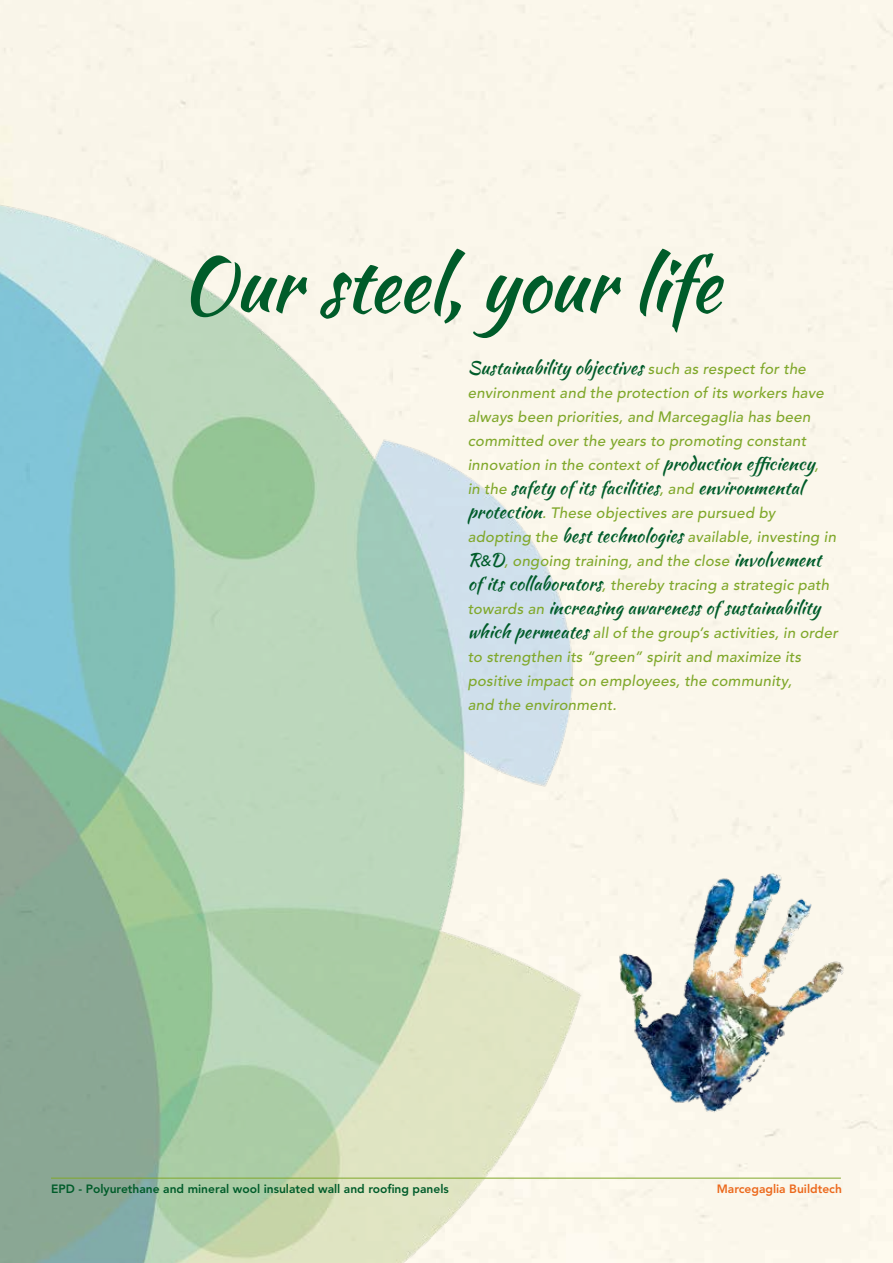
<style>
.page{position:relative;width:893px;height:1263px;background:#fff}
.page>*{position:absolute;margin:0;border:0;box-sizing:border-box;transform-origin:0 0}
.t1{font:75px "Kaushan Script";letter-spacing:-.01em;color:#005c2a}
.t2{font:18px "Kaushan Script";letter-spacing:.005em;color:#005c2a}
.t3{font:italic 500 15px/24px "Avenir LT Std";letter-spacing:.015em;color:#80a82b}
.t4{font:800 12px "Avenir LT Std";color:#005c2a}
.t5{font:800 12px "Avenir LT Std";color:#ec691c}
.s1{font-family:"Avenir LT Std";font-weight:500;font-style:italic;font-size:15px;color:#80a82b}
.s2{font-family:"Kaushan Script";font-weight:400;font-style:normal;font-size:18px;color:#005c2a}
.s3{color:#005c2a}
</style>
<div class="page">
<img style="left:0;top:0;width:725px;height:1263px">
<img style="left:604px;top:859px;width:260px;height:260px">
<hr style="left:51px;top:1178px;width:790px;height:1px;background:#80a82b">
<h1 class="t1" style="left:181px;top:230px;width:541px">Our steel, your life</h1>
<p class="t2" style="left:468px;top:354px;width:340px">Sustainability objectives <span class="s1">such as respect for the</span></p>
<p class="t3" style="left:468px;top:381px;width:357px">environment and the protection of its workers have always been priorities, and Marcegaglia has been committed over the years to promoting constant innovation in the context of <span class="s2">production efficiency</span>,</p>
<p class="t2" style="left:468px;top:474px;width:337px"><span class="s1">in the</span> safety of its facilities<span class="s1">, and</span> environmental</p>
<p class="t3" style="left:468px;top:501px;width:370px"><span class="s2">protection</span>. These objectives are pursued by adopting the <span class="s2">best technologies</span> available, investing in <span class="s2">R</span><span class="s3">&amp;</span><span class="s2">D</span>, ongoing training, and the close <span class="s2">involvement of its collaborators</span>, thereby tracing a strategic path</p>
<p class="t2" style="left:468px;top:594px;width:354px"><span class="s1">towards an</span> increasing awareness of sustainability</p>
<p class="t3" style="left:468px;top:621px;width:372px"><span class="s2">which permeates</span> all of the group’s activities, in order to strengthen its “green” spirit and maximize its positive impact on employees, the community,<br>and the environment.</p>
<p class="t4" style="left:51px;top:1182px;width:399px">EPD - Polyurethane and mineral wool insulated wall and roofing panels</p>
<p class="t5" style="left:717px;top:1182px;width:127px">Marcegaglia Buildtech</p>
</div>
